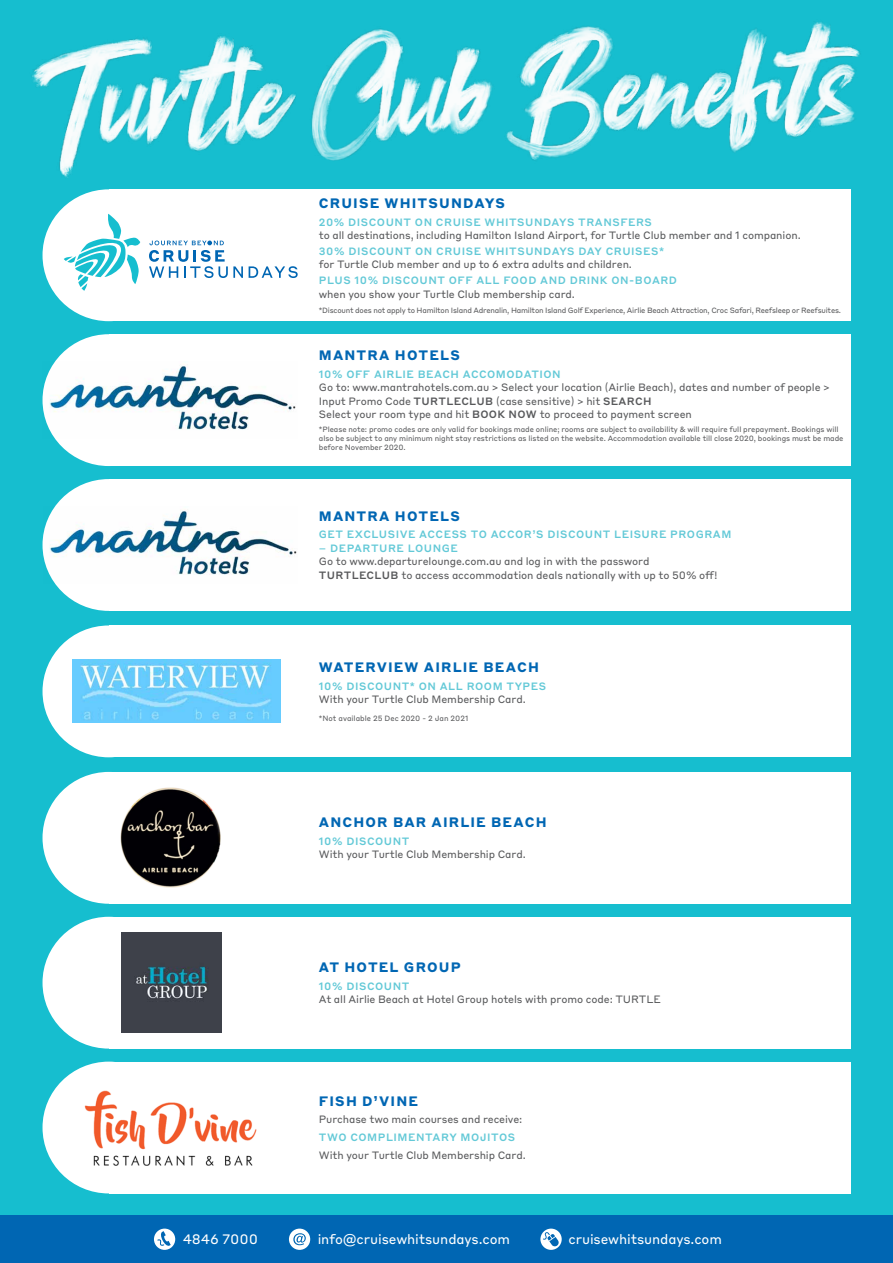
<style>
.page{position:relative;width:893px;height:1263px;background:#16becf}
.page>*{position:absolute;margin:0;border:0;box-sizing:border-box;transform-origin:0 0}
.t1{font:700 13.5px "Styrene B";letter-spacing:.085em;color:#0066b3}
.t2{font:13.5px "Styrene B";letter-spacing:-.01em;color:#fff}
.t3{font:10.5px/13.5px "Styrene B";letter-spacing:-.01em;color:#58595b}
.t4{font:500 10.5px "Styrene B";letter-spacing:.05em;color:#63c9d7}
.t5{font:7.5px/9px "Styrene B";letter-spacing:-.01em;color:#58595b}
.t6{font:7.5px "Styrene B";letter-spacing:-.03em;color:#58595b}
.s1{font-weight:500}
</style>
<div class="page">
<div style="left:0;top:1215px;width:893px;height:48px;background:#0066b3"></div>
<svg style="left:154px;top:1228px;width:21px;height:22px"></svg>
<svg style="left:289px;top:1228px;width:21px;height:22px"></svg>
<svg style="left:540px;top:1228px;width:22px;height:22px"></svg>
<div style="left:109px;top:479px;width:741px;height:132px;background:#fff"></div>
<div style="left:43px;top:479px;width:132px;height:132px;background:#fff;border-radius:50%"></div>
<img style="left:43px;top:507px;width:254px;height:76px">
<div style="left:109px;top:625px;width:741px;height:132px;background:#fff"></div>
<div style="left:43px;top:625px;width:132px;height:132px;background:#fff;border-radius:50%"></div>
<img style="left:72px;top:660px;width:209px;height:63px">
<div style="left:109px;top:772px;width:741px;height:132px;background:#fff"></div>
<div style="left:43px;top:772px;width:132px;height:132px;background:#fff;border-radius:50%"></div>
<img style="left:120px;top:787px;width:101px;height:101px">
<div style="left:109px;top:917px;width:741px;height:131px;background:#fff"></div>
<div style="left:43px;top:917px;width:132px;height:131px;background:#fff;border-radius:50%"></div>
<img style="left:121px;top:933px;width:100px;height:99px">
<div style="left:109px;top:334px;width:741px;height:132px;background:#fff"></div>
<div style="left:43px;top:334px;width:132px;height:132px;background:#fff;border-radius:50%"></div>
<img style="left:43px;top:362px;width:253px;height:76px">
<div style="left:109px;top:189px;width:741px;height:132px;background:#fff"></div>
<div style="left:43px;top:189px;width:132px;height:132px;background:#fff;border-radius:50%"></div>
<svg style="left:249px;top:266px;width:49px;height:12px"></svg>
<svg style="left:64px;top:214px;width:76px;height:77px"></svg>
<svg style="left:149px;top:241px;width:94px;height:37px"></svg>
<div style="left:109px;top:1061px;width:741px;height:132px;background:#fff"></div>
<div style="left:43px;top:1061px;width:132px;height:132px;background:#fff;border-radius:50%"></div>
<img style="left:84px;top:1090px;width:173px;height:75px">
<img style="left:32px;top:22px;width:828px;height:156px">
<p class="t1" style="left:319px;top:192px;width:188px">CRUISE WHITSUNDAYS</p>
<p class="t4" style="left:319px;top:213px;width:335px">20% DISCOUNT ON CRUISE WHITSUNDAYS TRANSFERS</p>
<p class="t3" style="left:319px;top:228px;width:483px">to all destinations, including Hamilton Island Airport, for Turtle Club member and 1 companion.</p>
<p class="t4" style="left:319px;top:242px;width:347px">30% DISCOUNT ON CRUISE WHITSUNDAYS DAY CRUISES*</p>
<p class="t3" style="left:319px;top:257px;width:315px">for Turtle Club member and up to 6 extra adults and children.</p>
<p class="t4" style="left:319px;top:271px;width:360px">PLUS 10% DISCOUNT OFF ALL FOOD AND DRINK ON-BOARD</p>
<p class="t3" style="left:319px;top:286px;width:257px">when you show your Turtle Club membership card.</p>
<p class="t6" style="left:319px;top:304px;width:524px">*Discount does not apply to Hamilton Island Adrenalin, Hamilton Island Golf Experience, Airlie Beach Attraction, Croc Safari, Reefsleep or Reefsuites.</p>
<p class="t1" style="left:319px;top:344px;width:143px">MANTRA HOTELS</p>
<p class="t4" style="left:319px;top:365px;width:243px">10% OFF AIRLIE BEACH ACCOMODATION</p>
<p class="t3" style="left:319px;top:380px;width:512px">Go to: www.mantrahotels.com.au &gt; Select your location (Airlie Beach), dates and number of people &gt;<br>Input Promo Code <span class="s1">TURTLECLUB</span> (case sensitive) &gt; hit <span class="s1">SEARCH<br></span>Select your room type and hit <span class="s1">BOOK NOW</span> to proceed to payment screen</p>
<p class="t5" style="left:319px;top:424px;width:526px">*Please note: promo codes are only valid for bookings made online; rooms are subject to availability &amp; will require full prepayment. Bookings will also be subject to any minimum night stay restrictions as listed on the website. Accommodation available till close 2020, bookings must be made before November 2020.</p>
<p class="t1" style="left:319px;top:504px;width:143px">MANTRA HOTELS</p>
<p class="t4" style="left:319px;top:526px;width:414px">GET EXCLUSIVE ACCESS TO ACCOR’S DISCOUNT LEISURE PROGRAM</p>
<p class="t4" style="left:319px;top:539px;width:140px">– DEPARTURE LOUNGE</p>
<p class="t3" style="left:319px;top:554px;width:400px">Go to www.departurelounge.com.au and log in with the password<br><span class="s1">TURTLECLUB</span> to access accommodation deals nationally with up to 50% off!</p>
<p class="t1" style="left:319px;top:655px;width:222px">WATERVIEW AIRLIE BEACH</p>
<p class="t4" style="left:319px;top:677px;width:229px">10% DISCOUNT* ON ALL ROOM TYPES</p>
<p class="t3" style="left:319px;top:692px;width:208px">With your Turtle Club Membership Card.</p>
<p class="t5" style="left:319px;top:713px;width:151px">*Not available 25 Dec 2020 - 2 Jan 2021</p>
<p class="t1" style="left:319px;top:811px;width:229px">ANCHOR BAR AIRLIE BEACH</p>
<p class="t4" style="left:319px;top:832px;width:92px">10% DISCOUNT</p>
<p class="t3" style="left:319px;top:847px;width:208px">With your Turtle Club Membership Card.</p>
<p class="t1" style="left:319px;top:955px;width:143px">AT HOTEL GROUP</p>
<p class="t4" style="left:319px;top:977px;width:92px">10% DISCOUNT</p>
<p class="t3" style="left:319px;top:992px;width:343px">At all Airlie Beach at Hotel Group hotels with promo code: TURTLE</p>
<p class="t1" style="left:319px;top:1089px;width:101px">FISH D’VINE</p>
<p class="t3" style="left:319px;top:1112px;width:205px">Purchase two main courses and receive:</p>
<p class="t4" style="left:319px;top:1128px;width:198px">TWO COMPLIMENTARY MOJITOS</p>
<p class="t3" style="left:319px;top:1147px;width:208px">With your Turtle Club Membership Card.</p>
<p class="t2" style="left:183px;top:1228px;width:77px">4846 7000</p>
<p class="t2" style="left:318px;top:1228px;width:194px">info@cruisewhitsundays.com</p>
<p class="t2" style="left:569px;top:1228px;width:155px">cruisewhitsundays.com</p>
</div>
